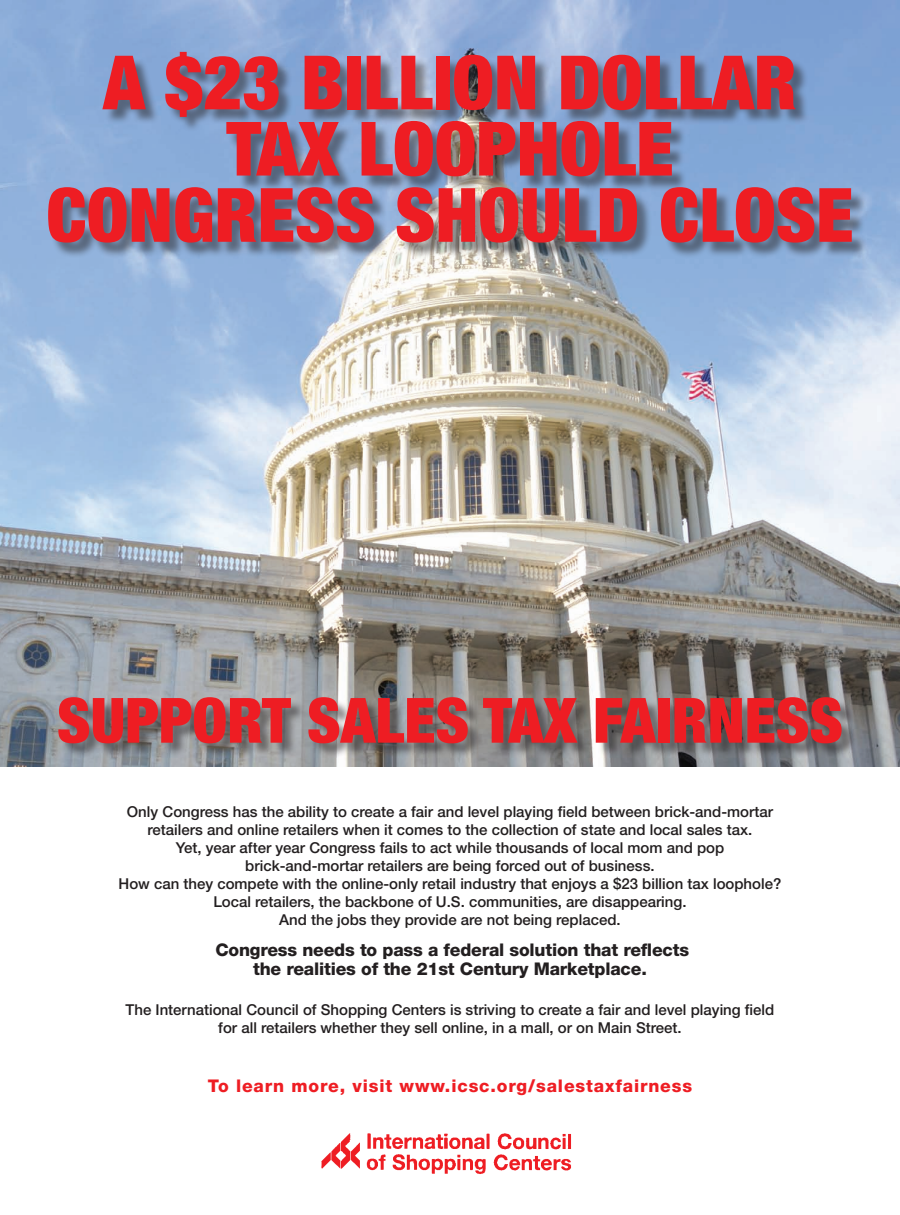
<style>
.page{position:relative;width:900px;height:1215px;background:#fff}
.page>*{position:absolute;margin:0;border:0;box-sizing:border-box;transform-origin:0 0}
.t1{font:900 condensed 75px/66.2px "Helvetica Neue";color:#ee1d23;text-align:center}
.t2{font:900 condensed 62.5px "Helvetica Neue";color:#ee1d23}
.t3{font:800 17.5px/18.8px "Helvetica Neue";letter-spacing:-.01em;color:#231f20;text-align:center}
.t4{font:800 17.5px "Helvetica Neue";letter-spacing:.05em;color:#ee1d23}
.t5{font:500 15px/18px "Helvetica Neue";color:#231f20;text-align:center}
</style>
<div class="page">
<img style="left:0;top:0;width:900px;height:766px">
<div style="left:50px;top:54px;width:817px;height:204px;background:#231f20;opacity:.5"></div>
<img style="left:321px;top:1133px;width:250px;height:41px">
<div style="left:60px;top:699px;width:797px;height:60px;background:#231f20;opacity:.5"></div>
<h1 class="t1" style="left:46px;top:48px;width:809px">A $23 BILLION DOLLAR<br>TAX LOOPHOLE<br>CONGRESS SHOULD CLOSE</h1>
<h2 class="t2" style="left:57px;top:682px;width:69px">SUPPOR</h2>
<h2 class="t2" style="left:262px;top:682px;width:548px">T SALES TA X FAI RNESS</h2>
<p class="t5" style="left:119px;top:802px;width:664px">Only Congress has the ability to create a fair and level playing field between brick-and-mortar retailers and online retailers when it comes to the collection of state and local sales tax.<br>Yet, year after year Congress fails to act while thousands of local mom and pop brick-and-mortar retailers are being forced out of business.<br>How can they compete with the online-only retail industry that enjoys a $23 billion tax loophole?<br>Local retailers, the backbone of U.S. communities, are disappearing.<br>And the jobs they provide are not being replaced.</p>
<p class="t3" style="left:215px;top:941px;width:475px">Congress needs to pass a federal solution that reflects the realities of the 21st Century Marketplace.</p>
<p class="t5" style="left:126px;top:1000px;width:650px">The International Council of Shopping Centers is striving to create a fair and level playing field for all retailers whether they sell online, in a mall, or on Main Street.</p>
<p class="t4" style="left:208px;top:1075px;width:486px">To learn more, visit www.icsc.org/salestaxfairness</p>
</div>
